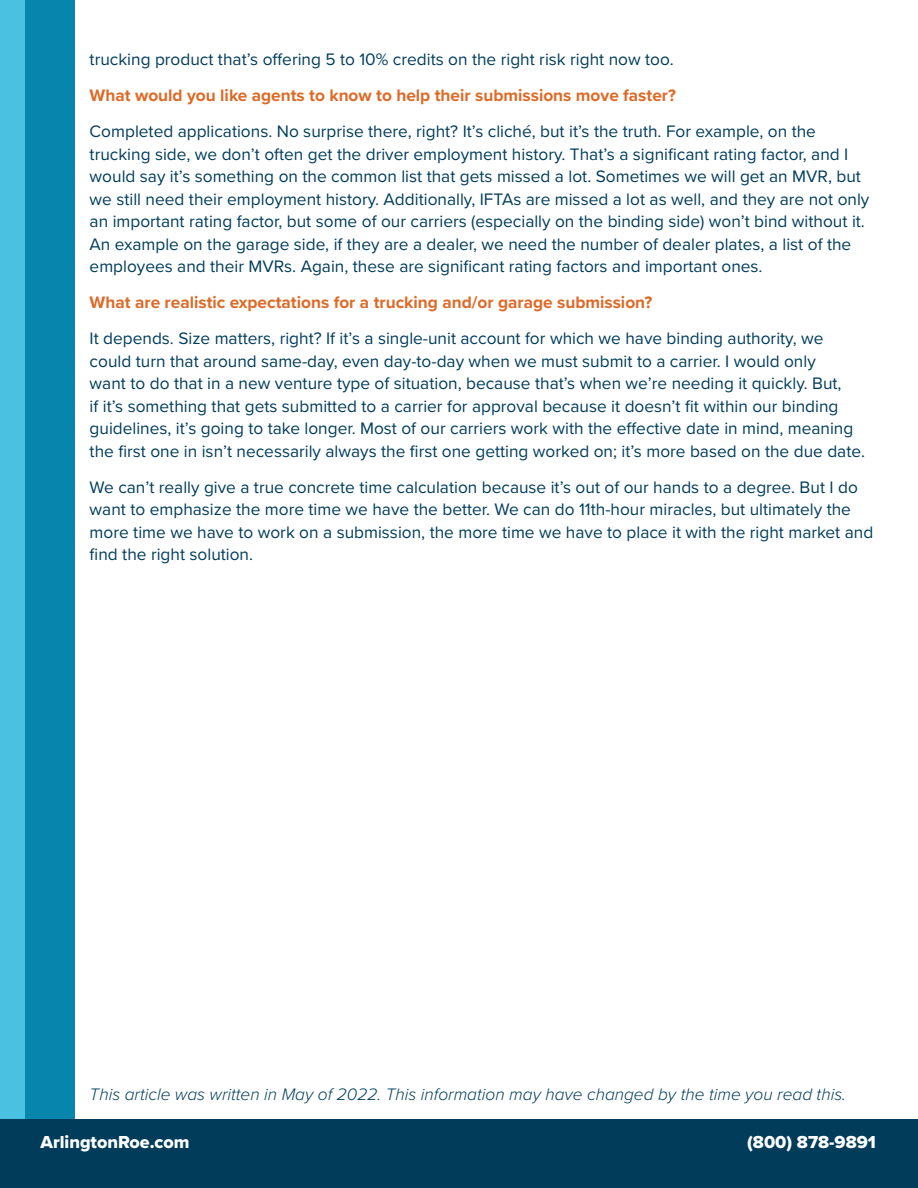
<style>
.page{position:relative;width:918px;height:1188px;background:#fff}
.page>*{position:absolute;margin:0;border:0;box-sizing:border-box;transform-origin:0 0}
.t1{font:18px "Proxima Nova Extrabld";color:#fff}
.t2{font:17.25px/22.5px "Proxima Nova";color:#013d5b}
.t3{font:700 17.25px "Proxima Nova";color:#dd6a27}
.t4{font:italic 300 17.25px "Proxima Nova";color:#013d5b}
</style>
<div class="page">
<div style="left:0;top:0;width:25px;height:1188px;background:#4bc1e1"></div>
<div style="left:25px;top:0;width:50px;height:1188px;background:#0885ad"></div>
<div style="left:0;top:1120px;width:918px;height:68px;background:#013d5b"></div>
<p class="t2" style="left:90px;top:48px;width:586px">trucking product that’s offering 5 to 10% credits on the right risk right now too.</p>
<p class="t3" style="left:90px;top:83px;width:588px">What would you like agents to know to help their submissions move faster?</p>
<p class="t2" style="left:90px;top:120px;width:781px">Completed applications. No surprise there, right? It’s cliché, but it’s the truth. For example, on the trucking side, we don’t often get the driver employment history. That’s a significant rating factor, and I would say it’s something on the common list that gets missed a lot. Sometimes we will get an MVR, but we still need their employment history. Additionally, IFTAs are missed a lot as well, and they are not only an important rating factor, but some of our carriers (especially on the binding side) won’t bind without it.<br>An example on the garage side, if they are a dealer, we need the number of dealer plates, a list of the employees and their MVRs. Again, these are significant rating factors and important ones.</p>
<p class="t3" style="left:90px;top:290px;width:564px">What are realistic expectations for a trucking and/or garage submission?</p>
<p class="t2" style="left:90px;top:327px;width:777px">It depends. Size matters, right? If it’s a single-unit account for which we have binding authority, we could turn that around same-day, even day-to-day when we must submit to a carrier. I would only<br>want to do that in a new venture type of situation, because that’s when we’re needing it quickly. But,<br>if it’s something that gets submitted to a carrier for approval because it doesn’t fit within our binding guidelines, it’s going to take longer. Most of our carriers work with the effective date in mind, meaning the first one in isn’t necessarily always the first one getting worked on; it’s more based on the due date.</p>
<p class="t2" style="left:90px;top:475px;width:785px">We can’t really give a true concrete time calculation because it’s out of our hands to a degree. But I do want to emphasize the more time we have the better. We can do 11th-hour miracles, but ultimately the more time we have to work on a submission, the more time we have to place it with the right market and find the right solution.</p>
<p class="t4" style="left:90px;top:1082px;width:758px">This article was written in May of 2022. This information may have changed by the time you read this.</p>
<p class="t1" style="left:40px;top:1128px;width:151px">ArlingtonRoe.com</p>
<p class="t1" style="left:747px;top:1128px;width:130px">(800) 878-9891</p>
</div>
